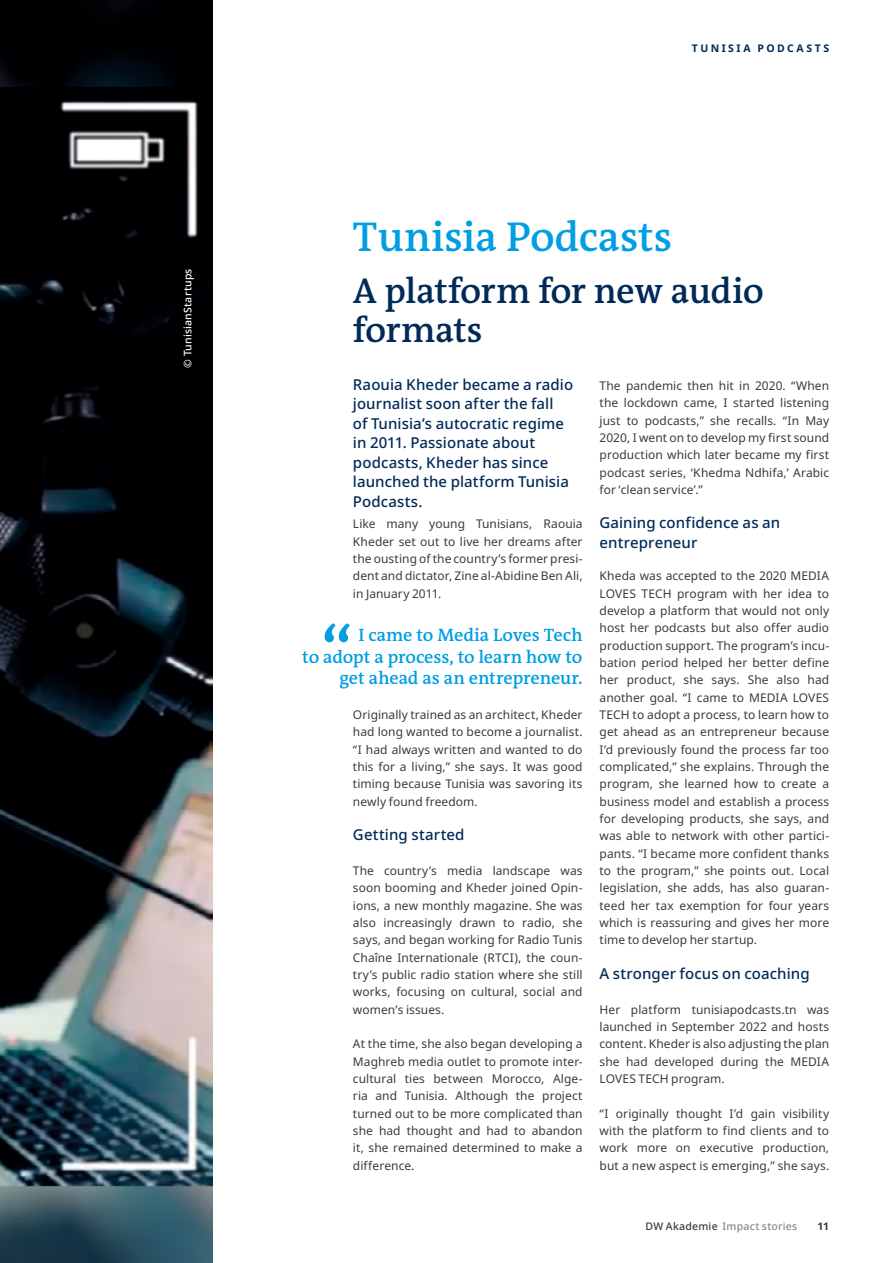
<style>
.page{position:relative;width:893px;height:1263px;background:#fff}
.page>*{position:absolute;margin:0;border:0;box-sizing:border-box;transform-origin:0 0}
.t1{font:600 42px "DW The Antiqua B W6";letter-spacing:-.005em;color:#009ee3}
.t2{font:600 36px/39px "DW The Antiqua B W6";letter-spacing:-.015em;color:#002a58}
.t3{font:600 18px/21.6px "DW The Antiqua B W6";letter-spacing:-.005em;color:#009ee3;text-align:right}
.t4{font:500 15px/19.5px "Noto Sans";letter-spacing:.005em;color:#002a58}
.t5{font:12px/17.4px "Noto Sans";letter-spacing:.005em;color:#3b3b3a;text-align:justify}
.t6{font:500 10.5px "Noto Sans";letter-spacing:.02em;color:#878786}
.t7{font:500 10.5px "Noto Sans";letter-spacing:.02em;color:#fff}
.t8{font:700 10.5px "Noto Sans";letter-spacing:.24em;color:#002a58}
.t9{font:700 10.5px "Noto Sans";color:#3b3b3a}
.s1{color:#3b3b3a}
</style>
<div class="page">
<svg style="left:324px;top:623px;width:26px;height:19px"></svg>
<img style="left:0;top:0;width:213px;height:1263px">
<div style="left:180px;top:265px;width:18px;height:107px;background:#000"></div>
<p class="t7" style="left:180px;top:368px;width:101px;rotate:-90deg">© TunisianStartups</p>
<p class="t8" style="left:692px;top:41px;width:139px">TUNISIA PODCASTS</p>
<h1 class="t1" style="left:353px;top:210px;width:321px">Tunisia Podcasts</h1>
<h2 class="t2" style="left:353px;top:272px;width:413px">A platform for new audio formats</h2>
<p class="t4" style="left:353px;top:375px;width:222px">Raouia Kheder became a radio journalist soon after the fall<br>of Tunisia’s autocratic regime in 2011. Passionate about podcasts, Kheder has since launched the platform Tunisia<br>Podcasts.</p>
<p class="t5" style="left:353px;top:516px;width:231px">Like many young Tunisians, Raouia Kheder set out to live her dreams after the ousting of the country’s former presi&shy;dent and dictator, Zine al-Abidine Ben Ali, in January 2011.</p>
<p class="t5" style="left:600px;top:377px;width:231px">The pandemic then hit in 2020. “When the lockdown came, I started listening just to podcasts,” she recalls. “In May 2020, I went on to develop my first sound production which later became my first podcast series, ‘Khedma Ndhifa,’ Arabic for ‘clean service’.”</p>
<p class="t4" style="left:600px;top:514px;width:182px">Gaining confidence as an entrepreneur</p>
<p class="t5" style="left:600px;top:568px;width:231px">Kheda was accepted to the 2020 MEDIA LOVES TECH program with her idea to develop a platform that would not only host her podcasts but also offer audio production support. The program’s incu&shy;bation period helped her better define her product, she says. She also had another goal. “I came to MEDIA LOVES TECH to adopt a process, to learn how to get ahead as an entrepreneur because I’d previously found the process far too complicated,” she explains. Through the program, she learned how to create a business model and establish a process for developing products, she says, and was able to network with other partici&shy;pants. “I became more confident thanks to the program,” she points out. Local legislation, she adds, has also guaran&shy;teed her tax exemption for four years which is reassuring and gives her more time to develop her startup.</p>
<p class="t4" style="left:600px;top:964px;width:212px">A stronger focus on coaching</p>
<p class="t5" style="left:600px;top:1001px;width:231px">Her platform tunisiapodcasts.tn was launched in September 2022 and hosts content. Kheder is also adjusting the plan she had developed during the MEDIA LOVES TECH program.</p>
<p class="t5" style="left:600px;top:1105px;width:231px">“I originally thought I’d gain visibility with the platform to find clients and to work more on executive production, but a new aspect is emerging,” she says.</p>
<h3 class="t3" style="left:302px;top:624px;width:282px">I came to Media Loves Tech<br>to adopt a process, to learn how to get ahead as an entrepreneur.</h3>
<p class="t5" style="left:353px;top:706px;width:231px">Originally trained as an architect, Kheder had long wanted to become a journalist. “I had always written and wanted to do this for a living,” she says. It was good timing because Tunisia was savoring its newly found freedom.</p>
<p class="t4" style="left:353px;top:825px;width:113px">Getting started</p>
<p class="t5" style="left:353px;top:862px;width:231px">The country’s media landscape was soon booming and Kheder joined Opin&shy;ions, a new monthly magazine. She was also increasingly drawn to radio, she says, and began working for Radio Tunis Chaîne Internationale (RTCI), the coun&shy;try’s public radio station where she still works, focusing on cultural, social and women’s issues.</p>
<p class="t5" style="left:353px;top:1035px;width:231px">At the time, she also began developing a Maghreb media outlet to promote inter&shy;cultural ties between Morocco, Alge&shy;ria and Tunisia. Although the project turned out to be more complicated than she had thought and had to abandon it, she remained determined to make a difference.</p>
<p class="t6" style="left:646px;top:1219px;width:153px"><span class="s1">DW Akademie</span> Impact stories</p>
<p class="t9" style="left:817px;top:1219px;width:13px">11</p>
</div>
